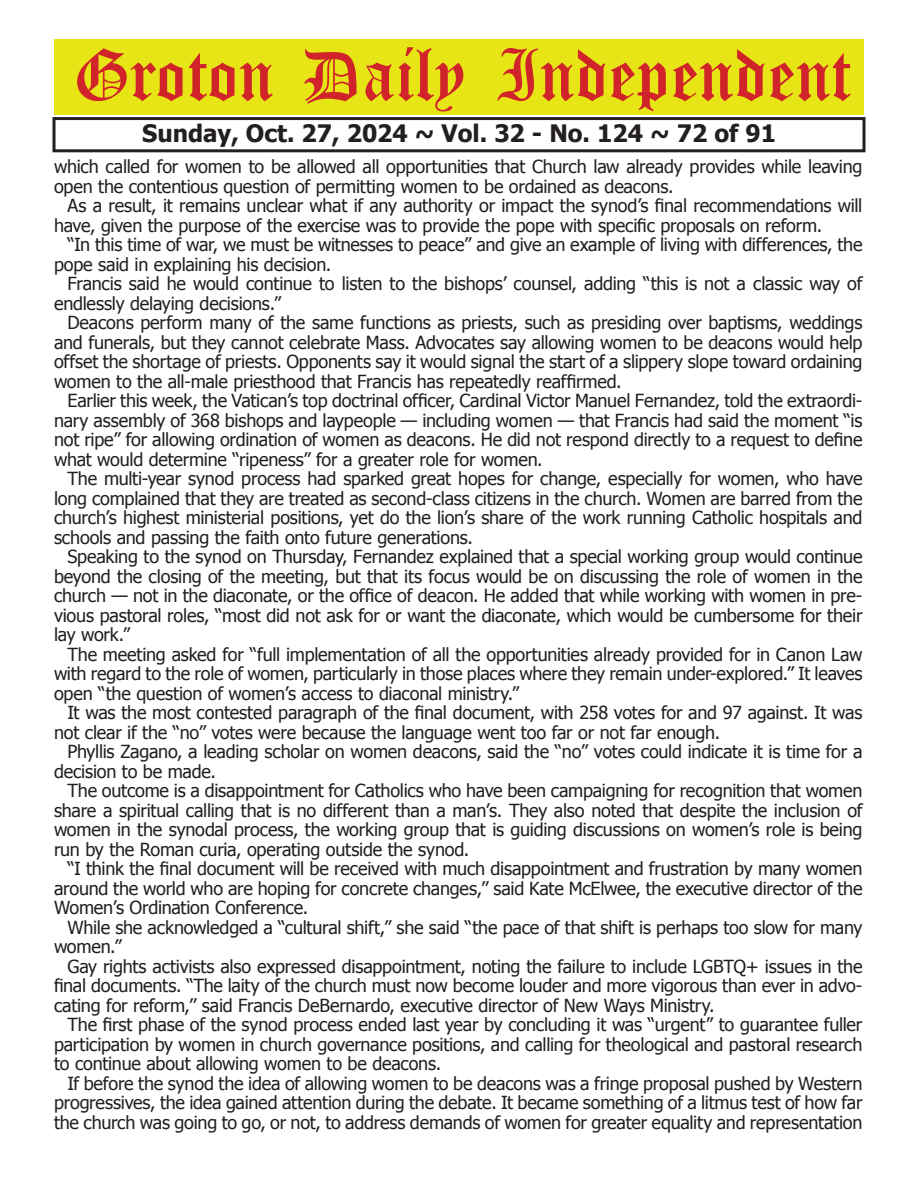
<style>
.page{position:relative;width:918px;height:1188px;background:#fff}
.page>*{position:absolute;margin:0;border:0;box-sizing:border-box;transform-origin:0 0}
.t1{font:54px "Old English Five";color:#d1232a}
.t2{font:700 24px "Tahoma";color:#231f20}
.t3{font:18px/19.5px "Tahoma";letter-spacing:-.01em;color:#231f20;text-align:justify}
</style>
<div class="page">
<div style="left:52px;top:117px;width:814px;height:35px;border:3px solid #231f20"></div>
<div style="left:54px;top:40px;width:810px;height:75px;background:#e7e515"></div>
<h1 class="t1" style="left:73px;top:50px;width:779px">Groton Daily Independent</h1>
<h2 class="t2" style="left:142px;top:116px;width:635px">Sunday, Oct. 27, 2024 ~ Vol. 32 - No. 124 ~ 72 of 91</h2>
<p class="t3" style="left:54px;top:156px;width:810px">which called for women to be allowed all opportunities that Church law already provides while leaving open the contentious question of permitting women to be ordained as deacons.</p>
<p class="t3" style="left:54px;top:195px;width:810px;text-indent:14px">As a result, it remains unclear what if any authority or impact the synod’s final recommendations will have, given the purpose of the exercise was to provide the pope with specific proposals on reform.</p>
<p class="t3" style="left:54px;top:234px;width:810px;text-indent:14px">“In this time of war, we must be witnesses to peace” and give an example of living with differences, the pope said in explaining his decision.</p>
<p class="t3" style="left:54px;top:273px;width:810px;text-indent:14px">Francis said he would continue to listen to the bishops’ counsel, adding “this is not a classic way of endlessly delaying decisions.”</p>
<p class="t3" style="left:54px;top:312px;width:810px;text-indent:14px">Deacons perform many of the same functions as priests, such as presiding over baptisms, weddings and funerals, but they cannot celebrate Mass. Advocates say allowing women to be deacons would help offset the shortage of priests. Opponents say it would signal the start of a slippery slope toward ordaining women to the all-male priesthood that Francis has repeatedly reaffirmed.</p>
<p class="t3" style="left:54px;top:390px;width:810px;text-indent:14px">Earlier this week, the Vatican’s top doctrinal officer, Cardinal Victor Manuel Fernandez, told the extraordi&shy;nary assembly of 368 bishops and laypeople — including women — that Francis had said the moment “is not ripe” for allowing ordination of women as deacons. He did not respond directly to a request to define what would determine “ripeness” for a greater role for women.</p>
<p class="t3" style="left:54px;top:468px;width:810px;text-indent:14px">The multi-year synod process had sparked great hopes for change, especially for women, who have long complained that they are treated as second-class citizens in the church. Women are barred from the church’s highest ministerial positions, yet do the lion’s share of the work running Catholic hospitals and schools and passing the faith onto future generations.</p>
<p class="t3" style="left:54px;top:546px;width:810px;text-indent:14px">Speaking to the synod on Thursday, Fernandez explained that a special working group would continue beyond the closing of the meeting, but that its focus would be on discussing the role of women in the church — not in the diaconate, or the office of deacon. He added that while working with women in pre&shy;vious pastoral roles, “most did not ask for or want the diaconate, which would be cumbersome for their lay work.”</p>
<p class="t3" style="left:54px;top:644px;width:810px;text-indent:14px">The meeting asked for “full implementation of all the opportunities already provided for in Canon Law with regard to the role of women, particularly in those places where they remain under-explored.” It leaves open “the question of women’s access to diaconal ministry.”</p>
<p class="t3" style="left:54px;top:702px;width:810px;text-indent:14px">It was the most contested paragraph of the final document, with 258 votes for and 97 against. It was not clear if the “no” votes were because the language went too far or not far enough.</p>
<p class="t3" style="left:54px;top:741px;width:810px;text-indent:14px">Phyllis Zagano, a leading scholar on women deacons, said the “no” votes could indicate it is time for a decision to be made.</p>
<p class="t3" style="left:54px;top:780px;width:810px;text-indent:14px">The outcome is a disappointment for Catholics who have been campaigning for recognition that women share a spiritual calling that is no different than a man’s. They also noted that despite the inclusion of women in the synodal process, the working group that is guiding discussions on women’s role is being run by the Roman curia, operating outside the synod.</p>
<p class="t3" style="left:54px;top:858px;width:810px;text-indent:14px">“I think the final document will be received with much disappointment and frustration by many women around the world who are hoping for concrete changes,’’ said Kate McElwee, the executive director of the Women’s Ordination Conference.</p>
<p class="t3" style="left:54px;top:916px;width:810px;text-indent:14px">While she acknowledged a “cultural shift,” she said “the pace of that shift is perhaps too slow for many women.”</p>
<p class="t3" style="left:54px;top:955px;width:810px;text-indent:14px">Gay rights activists also expressed disappointment, noting the failure to include LGBTQ+ issues in the final documents. “The laity of the church must now become louder and more vigorous than ever in advo&shy;cating for reform,’’ said Francis DeBernardo, executive director of New Ways Ministry.</p>
<p class="t3" style="left:54px;top:1014px;width:810px;text-indent:14px">The first phase of the synod process ended last year by concluding it was “urgent” to guarantee fuller participation by women in church governance positions, and calling for theological and pastoral research to continue about allowing women to be deacons.</p>
<p class="t3" style="left:54px;top:1072px;width:810px;text-indent:14px">If before the synod the idea of allowing women to be deacons was a fringe proposal pushed by Western progressives, the idea gained attention during the debate. It became something of a litmus test of how far the church was going to go, or not, to address demands of women for greater equality and representation</p>
</div>
